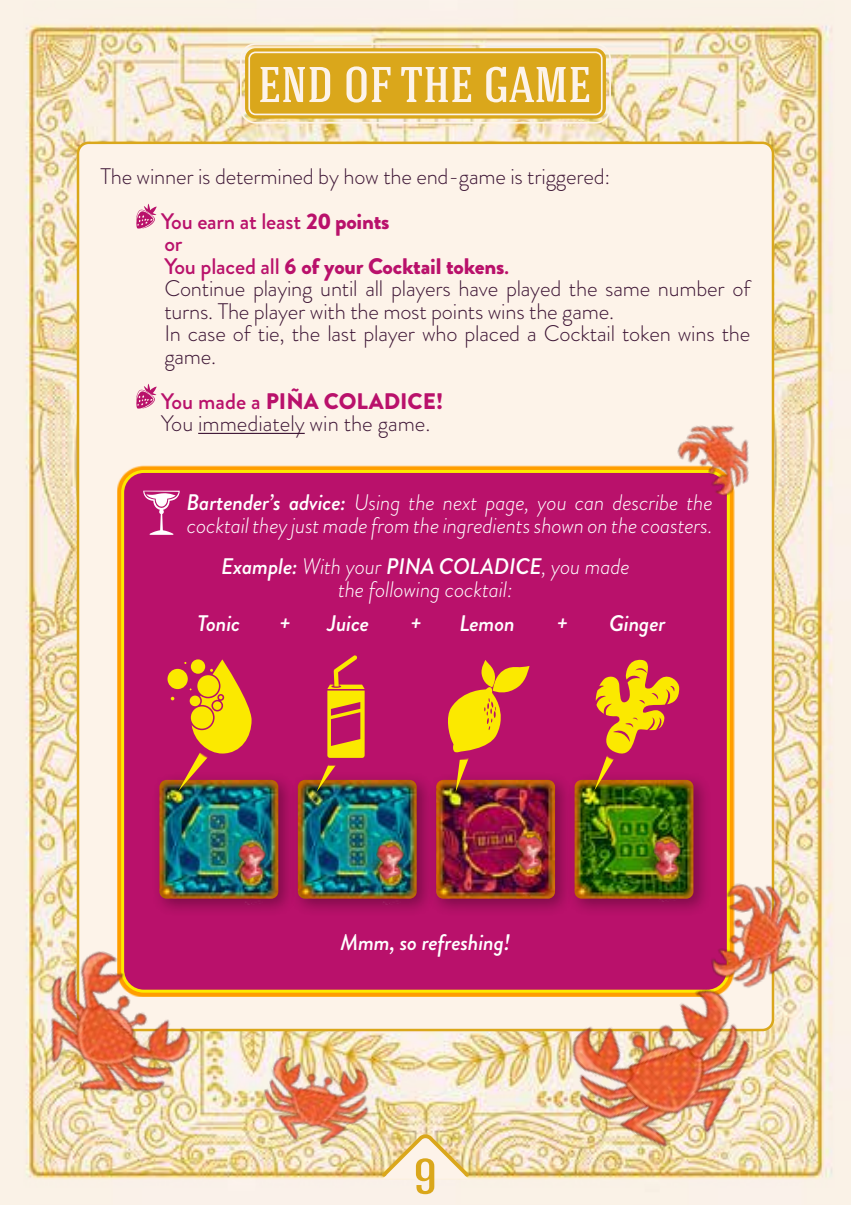
<style>
.page{position:relative;width:851px;height:1205px;background:#fff}
.page>*{position:absolute;margin:0;border:0;box-sizing:border-box;transform-origin:0 0}
.t1{font:500 50px "Hagin Caps";color:#fdf3e9}
.t2{font:500 50px "Hagin Caps";color:#daa71b}
.t3{font:300 22.5px/22.5px "Brandon Grotesque";letter-spacing:-.01em;color:#3d1535}
.t4{font:italic 300 22.5px/22.5px "Brandon Grotesque";letter-spacing:-.01em;color:#fff}
.t5{font:italic 500 22.5px "Brandon Grotesque";letter-spacing:-.01em;color:#fff}
.s1{font-weight:500;color:#b9116b}
.s2{font-weight:900;color:#b9116b}
.s3{font-weight:500}
</style>
<div class="page">
<img style="left:0;top:0;width:850px;height:1205px">
<svg style="left:378px;top:1130px;width:94px;height:50px;background:#f0ddb0"></svg>
<div style="left:78px;top:143px;width:694px;height:887px;background:#fdf3e9;border-radius:11px"></div>
<hr style="left:198px;top:433px;width:107px;height:1px;background:#3d1535">
<svg style="left:136px;top:204px;width:21px;height:25px"></svg>
<svg style="left:136px;top:384px;width:21px;height:25px"></svg>
<div style="left:245px;top:48px;width:361px;height:71px;background:#daa71b;border-radius:11px"></div>
<div style="left:240px;top:43px;width:371px;height:81px;border:2px solid #fdf3e9;border-radius:15px"></div>
<div style="left:248px;top:52px;width:354px;height:63px;border:2px solid #fdf3e9;border-radius:6px"></div>
<img style="left:252px;top:1035px;width:135px;height:128px">
<div style="left:117px;top:466px;width:617px;height:531px;background:#ff9d00"></div>
<div style="left:123px;top:471px;width:605px;height:520px;background:#b9116b;border-radius:21px"></div>
<div style="left:121px;top:470px;width:608px;height:522px;border:3px solid #fcea00;border-radius:21px"></div>
<svg style="left:143px;top:491px;width:37px;height:44px"></svg>
<img style="left:16px;top:937px;width:197px;height:188px">
<img style="left:539px;top:988px;width:259px;height:206px">
<img style="left:695px;top:867px;width:120px;height:129px">
<div style="left:565px;top:771px;width:146px;height:146px;background:#000;opacity:.33"></div>
<img style="left:574px;top:780px;width:119px;height:118px">
<div style="left:151px;top:771px;width:145px;height:146px;background:#000;opacity:.33"></div>
<img style="left:159px;top:780px;width:119px;height:118px">
<div style="left:289px;top:771px;width:146px;height:146px;background:#000;opacity:.33"></div>
<img style="left:298px;top:780px;width:118px;height:118px">
<div style="left:427px;top:771px;width:146px;height:146px;background:#000;opacity:.33"></div>
<img style="left:436px;top:780px;width:119px;height:118px">
<img style="left:223px;top:829px;width:53px;height:76px">
<img style="left:361px;top:829px;width:54px;height:76px">
<img style="left:501px;top:821px;width:53px;height:75px">
<img style="left:637px;top:826px;width:54px;height:75px">
<img style="left:667px;top:425px;width:82px;height:77px">
<svg style="left:171px;top:755px;width:80px;height:36px"></svg>
<svg style="left:167px;top:659px;width:85px;height:96px"></svg>
<svg style="left:316px;top:765px;width:48px;height:27px"></svg>
<svg style="left:327px;top:655px;width:38px;height:103px"></svg>
<svg style="left:445px;top:758px;width:84px;height:34px"></svg>
<svg style="left:448px;top:660px;width:82px;height:93px"></svg>
<svg style="left:594px;top:756px;width:85px;height:35px"></svg>
<svg style="left:595px;top:659px;width:85px;height:97px"></svg>
<h1 class="t1" style="left:258px;top:53px;width:334px">END OF THE GAME</h1>
<p class="t3" style="left:161px;top:153px;width:450px;line-height:45px;text-indent:-61px">The winner is determined by how the end-game is triggered:<br><span class="s1">You earn at least</span> <span class="s2">20 points</span></p>
<p class="t3" style="left:164px;top:232px;width:587px"><span class="s1">or<br>You placed all</span> <span class="s2">6 of your Cocktail tokens</span><span class="s1">.<br></span>Continue playing until all players have played the same number of turns. The player with the most points wins the game.<br>In case of tie, the last player who placed a Cocktail token wins the game.</p>
<p class="t3" style="left:161px;top:390px;width:283px"><span class="s1">You made a</span> <span class="s2">PIÑA COLADICE!<br></span>You immediately win the game.</p>
<p class="t4" style="left:186px;top:491px;width:527px"><span class="s3">Bartender’s advice:</span> Using the next page, you can describe the cocktail they just made from the ingredients shown on the coasters.</p>
<p class="t4" style="left:221px;top:555px;width:410px;text-align:center"><span class="s3">Example:</span> With your <span class="s3">PINA COLADICE</span>, you made the following cocktail:</p>
<p class="t5" style="left:197px;top:607px;width:44px">Tonic</p>
<p class="t5" style="left:279px;top:607px;width:14px">+</p>
<p class="t5" style="left:327px;top:607px;width:43px">Juice</p>
<p class="t5" style="left:410px;top:607px;width:14px">+</p>
<p class="t5" style="left:459px;top:607px;width:57px">Lemon</p>
<p class="t5" style="left:556px;top:607px;width:14px">+</p>
<p class="t5" style="left:609px;top:607px;width:58px">Ginger</p>
<p class="t5" style="left:340px;top:927px;width:171px">Mmm, so refreshing!</p>
<h1 class="t2" style="left:413px;top:1144px;width:26px">9</h1>
</div>
